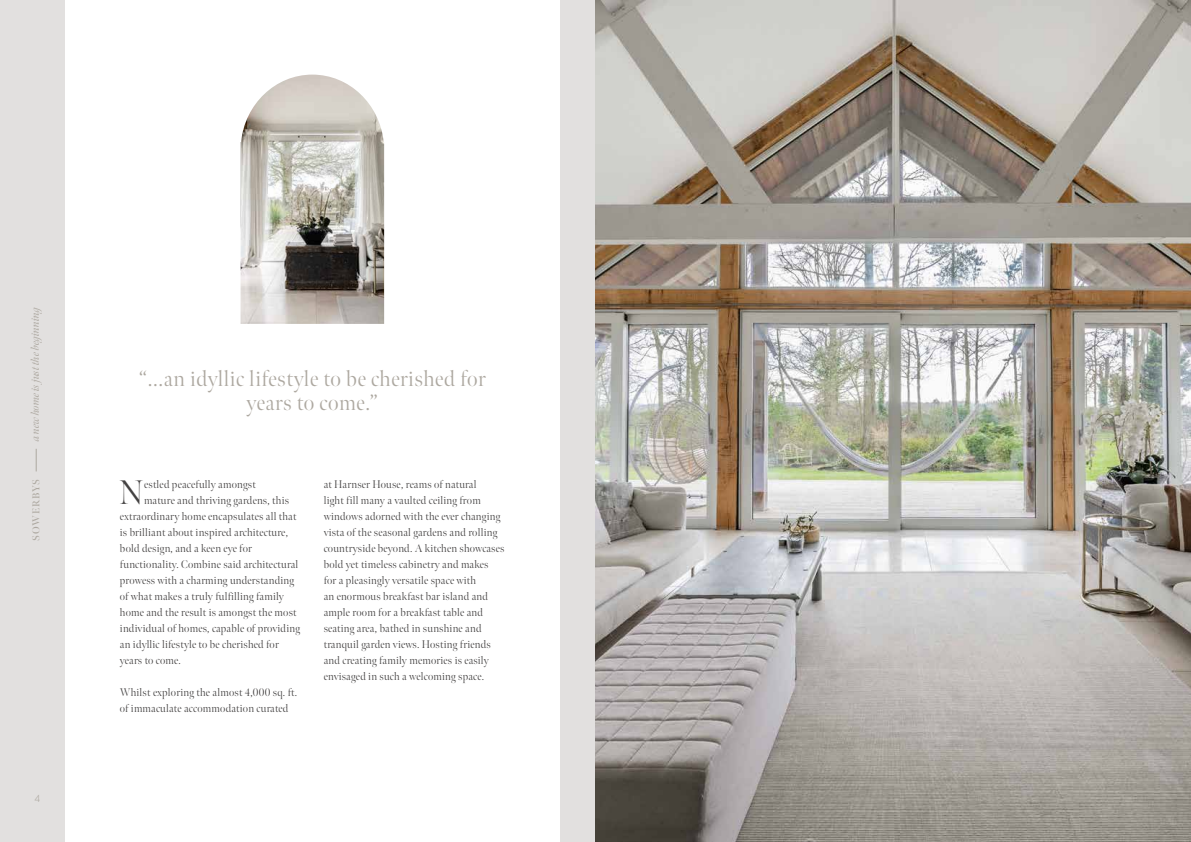
<style>
.page{position:relative;width:1191px;height:842px;background:#fff}
.page>*{position:absolute;margin:0;border:0;box-sizing:border-box;transform-origin:0 0}
.t1{font:300 34px "Meno Banner";color:#434141}
.t2{font:300 22px/24px "Meno Banner";letter-spacing:.025em;color:#ada8a0;text-align:center}
.t3{font:300 11px/16px "Meno Banner";letter-spacing:.02em;color:#434141}
.t4{font:italic 11px "Meno Banner";letter-spacing:-.01em;color:#ada8a0}
.t5{font:600 10px "Meno Banner";letter-spacing:.08em;color:#ada8a0}
.t6{font:300 10px "Quasimoda";color:#ada8a0}
</style>
<div class="page">
<div style="left:0;top:0;width:595px;height:842px;background:#e2e0df"></div>
<svg style="left:36px;top:449px;width:1px;height:22px"></svg>
<div style="left:65px;top:0;width:494px;height:842px;background:#fff"></div>
<img style="left:240px;top:75px;width:144px;height:249px">
<img style="left:595px;top:0;width:596px;height:842px">
<p class="t4" style="left:29px;top:441px;width:138px;rotate:-90deg">a new home is just the beginning</p>
<p class="t5" style="left:30px;top:541px;width:63px;rotate:-90deg">SOWERBYS</p>
<p class="t6" style="left:35px;top:791px;width:7px">4</p>
<h2 class="t2" style="left:139px;top:367px;width:348px">“...an idyllic lifestyle to be cherished for years to come.”</h2>
<h1 class="t1" style="left:119px;top:472px;width:25px">N</h1>
<p class="t3" style="left:144px;top:477px;width:113px">estled peacefully amongst</p>
<p class="t3" style="left:144px;top:493px;width:146px">mature and thriving gardens, this</p>
<p class="t3" style="left:120px;top:509px;width:178px">extraordinary home encapsulates all that</p>
<p class="t3" style="left:120px;top:525px;width:170px">is brilliant about inspired architecture,</p>
<p class="t3" style="left:120px;top:541px;width:133px">bold design, and a keen eye for</p>
<p class="t3" style="left:120px;top:557px;width:180px">functionality. Combine said architectural</p>
<p class="t3" style="left:120px;top:573px;width:176px">prowess with a charming understanding</p>
<p class="t3" style="left:120px;top:589px;width:165px">of what makes a truly fulfilling family</p>
<p class="t3" style="left:120px;top:605px;width:178px">home and the result is amongst the most</p>
<p class="t3" style="left:120px;top:621px;width:182px">individual of homes, capable of providing</p>
<p class="t3" style="left:120px;top:637px;width:160px">an idyllic lifestyle to be cherished for</p>
<p class="t3" style="left:120px;top:653px;width:63px">years to come.</p>
<p class="t3" style="left:120px;top:685px;width:179px">Whilst exploring the almost 4,000 sq. ft. of immaculate accommodation curated</p>
<p class="t3" style="left:324px;top:477px;width:182px">at Harnser House, reams of natural<br>light fill many a vaulted ceiling from windows adorned with the ever changing vista of the seasonal gardens and rolling countryside beyond. A kitchen showcases bold yet timeless cabinetry and makes<br>for a pleasingly versatile space with<br>an enormous breakfast bar island and ample room for a breakfast table and seating area, bathed in sunshine and tranquil garden views. Hosting friends and creating family memories is easily envisaged in such a welcoming space.</p>
</div>
